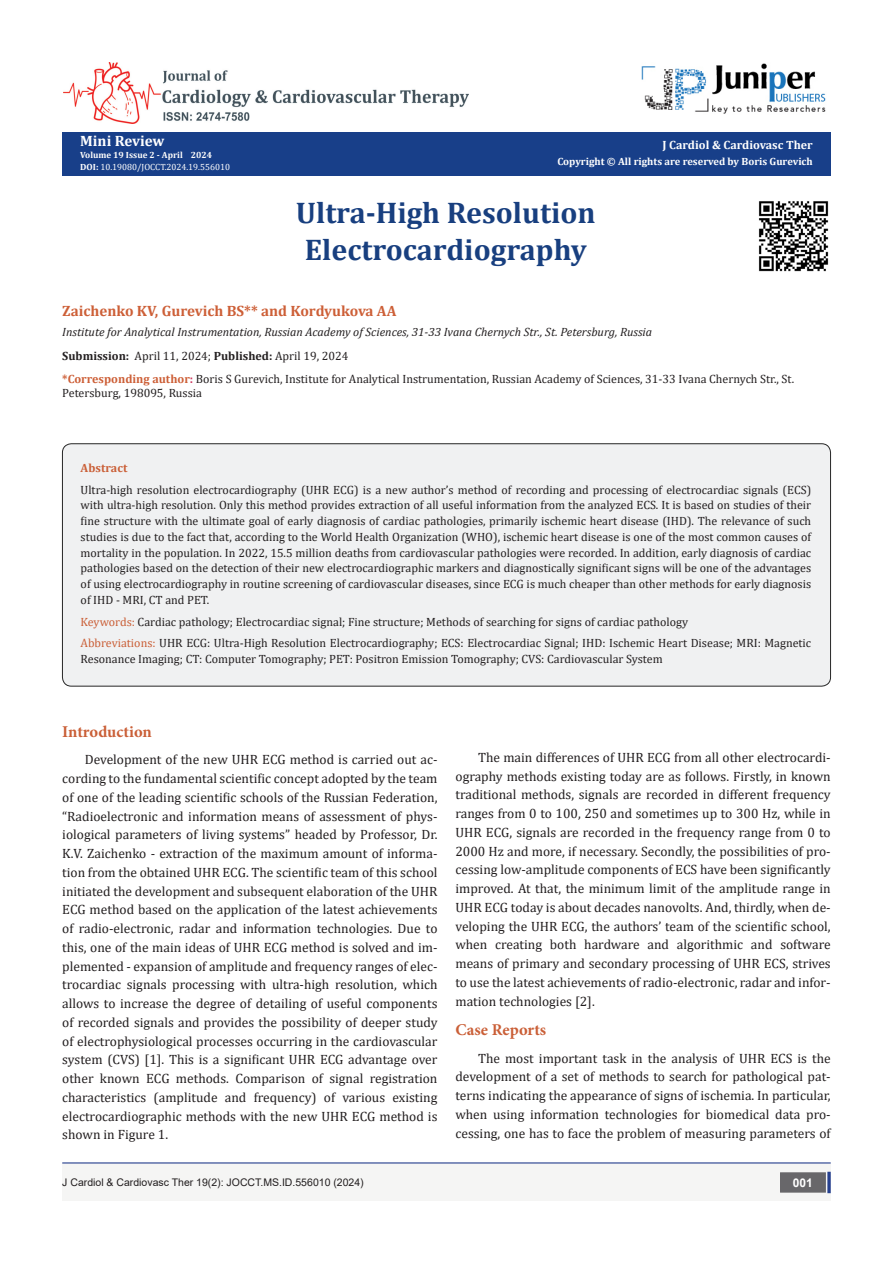
<style>
.page{position:relative;width:893px;height:1263px;background:#fff}
.page>*{position:absolute;margin:0;border:0;box-sizing:border-box;transform-origin:0 0}
.t1{font:700 30px/37.5px "Cambria";color:#183f7f;text-align:center}
.t2{font:700 16.5px "Minion Pro";color:#ca5f37}
.t3{font:700 15px "Cambria";color:#cd5f37}
.t4{font:700 15px "Cambria";color:#fff}
.t5{font:13.5px/18.8px "Cambria";color:#231f20;text-align:justify}
.t6{font:12px/15.8px "Cambria";color:#231f20}
.t7{font:italic 12px "Cambria";color:#231f20}
.t8{font:700 12px "Cambria";color:#fff}
.t9{font:700 12px "Cambria";letter-spacing:.005em;color:#ca5f37}
.t10{font:700 12px "Arial";color:#fff}
.t11{font:10.5px "Arial";color:#231f20}
.t12{font:700 10.5px "Cambria";color:#fff}
.t13{font:9px "Cambria";color:#fff}
.t14{font:700 9px "Cambria";color:#fffefc}
.s1{font-weight:700}
.s2{font-weight:700;color:#cd5f37}
.s3{font-weight:700;color:#cd375f}
.s4{color:#ca5f37}
</style>
<div class="page">
<div style="left:62px;top:132px;width:769px;height:43px;background:#183f89"></div>
<img style="left:641px;top:63px;width:185px;height:51px">
<div style="left:62px;top:1163px;width:769px;height:38px;background:#f5f5f4"></div>
<div style="left:781px;top:1173px;width:44px;height:19px;background:#68676a"></div>
<div style="left:780px;top:1172px;width:46px;height:20px;border:2px solid #68676a"></div>
<svg style="left:827px;top:1172px;width:4px;height:21px"></svg>
<img style="left:63px;top:63px;width:406px;height:60px">
<hr style="left:62px;top:1162px;width:769px;height:1px;background:#253f8e">
<img style="left:758px;top:201px;width:71px;height:71px">
<div style="left:62px;top:444px;width:768px;height:242px;background:#f0f1f2;border-radius:9px"></div>
<div style="left:62px;top:443px;width:769px;height:243px;border:1px solid #262626;border-radius:9px"></div>
<p class="t4" style="left:80px;top:130px;width:86px">Mini Review</p>
<p class="t14" style="left:80px;top:148px;width:133px">Volume 19 Issue 2 - April 2024</p>
<p class="t13" style="left:80px;top:162px;width:151px"><span class="s1">DOI:</span> 10.19080/JOCCT.2024.19.556010</p>
<p class="t8" style="left:663px;top:137px;width:152px">J Cardiol &amp; Cardiovasc Ther</p>
<p class="t12" style="left:557px;top:154px;width:257px">Copyright © All rights are reserved by Boris Gurevich</p>
<p class="t1" style="left:296px;top:193px;width:301px">Ultra-High Resolution<br>Electrocardiography</p>
<p class="t3" style="left:62px;top:300px;width:336px">Zaichenko KV, Gurevich BS** and Kordyukova AA</p>
<p class="t7" style="left:62px;top:324px;width:591px">Institute for Analytical Instrumentation, Russian Academy of Sciences, 31-33 Ivana Chernych Str., St. Petersburg, Russia</p>
<p class="t6" style="left:62px;top:348px;width:288px"><span class="s1">Submission:</span> April 11, 2024; <span class="s1">Published:</span> April 19, 2024</p>
<p class="t6" style="left:62px;top:372px;width:733px;line-height:14.4px"><span class="s2">*Corresponding author</span><span class="s3">:</span> Boris S Gurevich, Institute for Analytical Instrumentation, Russian Academy of Sciences, 31-33 Ivana Chernych Str., St.<br>Petersburg, 198095, Russia</p>
<p class="t9" style="left:81px;top:459px;width:48px">Abstract</p>
<p class="t6" style="left:81px;top:482px;width:732px;text-align:justify">Ultra-high resolution electrocardiography (UHR ECG) is a new author’s method of recording and processing of electrocardiac signals (ECS) with ultra-high resolution. Only this method provides extraction of all useful information from the analyzed ECS. It is based on studies of their fine structure with the ultimate goal of early diagnosis of cardiac pathologies, primarily ischemic heart disease (IHD). The relevance of such studies is due to the fact that, according to the World Health Organization (WHO), ischemic heart disease is one of the most common causes of mortality in the population. In 2022, 15.5 million deaths from cardiovascular pathologies were recorded. In addition, early diagnosis of cardiac pathologies based on the detection of their new electrocardiographic markers and diagnostically significant signs will be one of the advantages of using electrocardiography in routine screening of cardiovascular diseases, since ECG is much cheaper than other methods for early diagnosis of IHD - MRI, CT and PET.</p>
<p class="t6" style="left:81px;top:614px;width:609px"><span class="s4">Keywords:</span> Cardiac pathology; Electrocardiac signal; Fine structure; Methods of searching for signs of cardiac pathology</p>
<p class="t6" style="left:81px;top:635px;width:732px"><span class="s4">Abbreviations:</span> UHR ECG: Ultra-High Resolution Electrocardiography; ECS: Electrocardiac Signal; IHD: Ischemic Heart Disease; MRI: Magnetic<br>Resonance Imaging; CT: Computer Tomography; PET: Positron Emission Tomography; CVS: Cardiovascular System</p>
<p class="t2" style="left:62px;top:720px;width:91px">Introduction</p>
<p class="t5" style="left:62px;top:750px;width:377px;text-indent:22px">Development of the new UHR ECG method is carried out ac&shy;cording to the fundamental scientific concept adopted by the team of one of the leading scientific schools of the Russian Federation, “Radioelectronic and information means of assessment of phys&shy;iological parameters of living systems” headed by Professor, Dr.<br>K.V. Zaichenko - extraction of the maximum amount of informa&shy;tion from the obtained UHR ECG. The scientific team of this school initiated the development and subsequent elaboration of the UHR ECG method based on the application of the latest achievements of radio-electronic, radar and information technologies. Due to this, one of the main ideas of UHR ECG method is solved and im&shy;plemented - expansion of amplitude and frequency ranges of elec&shy;trocardiac signals processing with ultra-high resolution, which allows to increase the degree of detailing of useful components of recorded signals and provides the possibility of deeper study of electrophysiological processes occurring in the cardiovascular system (CVS) [1]. This is a significant UHR ECG advantage over other known ECG methods. Comparison of signal registration characteristics (amplitude and frequency) of various existing electrocardiographic methods with the new UHR ECG method is shown in Figure 1.</p>
<p class="t5" style="left:455px;top:748px;width:377px;text-indent:22px">The main differences of UHR ECG from all other electrocardi&shy;ography methods existing today are as follows. Firstly, in known traditional methods, signals are recorded in different frequency ranges from 0 to 100, 250 and sometimes up to 300 Hz, while in UHR ECG, signals are recorded in the frequency range from 0 to 2000 Hz and more, if necessary. Secondly, the possibilities of pro&shy;cessing low-amplitude components of ECS have been significantly improved. At that, the minimum limit of the amplitude range in UHR ECG today is about decades nanovolts. And, thirdly, when de&shy;veloping the UHR ECG, the authors’ team of the scientific school, when creating both hardware and algorithmic and software means of primary and secondary processing of UHR ECS, strives to use the latest achievements of radio-electronic, radar and infor&shy;mation technologies [2].</p>
<p class="t2" style="left:455px;top:1018px;width:92px">Case Reports</p>
<p class="t5" style="left:455px;top:1049px;width:377px;text-indent:22px">The most important task in the analysis of UHR ECS is the development of a set of methods to search for pathological pat&shy;terns indicating the appearance of signs of ischemia. In particular, when using information technologies for biomedical data pro&shy;cessing, one has to face the problem of measuring parameters of</p>
<p class="t11" style="left:62px;top:1175px;width:303px">J Cardiol &amp; Cardiovasc Ther 19(2): JOCCT.MS.ID.556010 (2024)</p>
<p class="t10" style="left:793px;top:1174px;width:22px">001</p>
</div>
